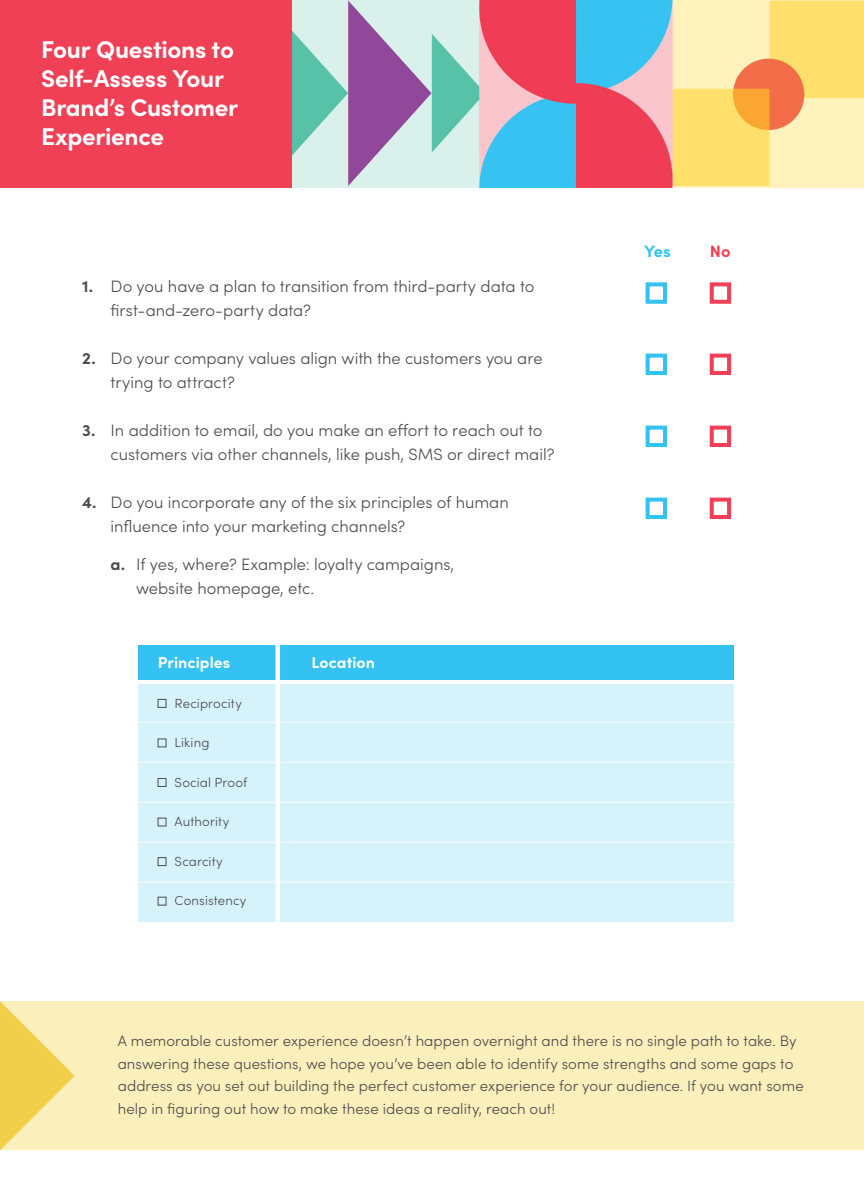
<style>
.page{position:relative;width:864px;height:1188px;background:#fff}
.page>*{position:absolute;margin:0;border:0;box-sizing:border-box;transform-origin:0 0}
.t1{font:700 24.3px/29.1px "Sofia Pro";letter-spacing:-.015em;color:#fff}
.t2{font:300 16.5px/24px "Sofia Pro";color:#4e4d4d}
.t3{font:700 16.5px "Sofia Pro";color:#33c2f2}
.t4{font:700 16.5px "Sofia Pro";color:#ef4056}
.t5{font:700 15.75px "Sofia Pro";letter-spacing:.005em;color:#fff}
.t6{font:300 15px/22.5px "Sofia Pro";letter-spacing:.005em;color:#4e4d4d}
.t7{font:300 13.2px "Sofia Pro";letter-spacing:.01em;color:#4e4d4d}
.s1{font-weight:700}
</style>
<div class="page">
<img style="left:292px;top:0;width:572px;height:187px">
<div style="left:0;top:0;width:292px;height:187px;background:#ef4056"></div>
<div style="left:1px;top:1001px;width:863px;height:149px;background:#fbefbb"></div>
<div style="left:646px;top:282px;width:21px;height:22px;border:4px solid #33c2f2"></div>
<div style="left:710px;top:282px;width:21px;height:22px;border:4px solid #ef4056"></div>
<div style="left:646px;top:354px;width:21px;height:21px;border:4px solid #33c2f2"></div>
<div style="left:710px;top:354px;width:21px;height:21px;border:4px solid #ef4056"></div>
<div style="left:646px;top:426px;width:21px;height:21px;border:4px solid #33c2f2"></div>
<div style="left:710px;top:426px;width:21px;height:21px;border:4px solid #ef4056"></div>
<div style="left:646px;top:498px;width:21px;height:21px;border:4px solid #33c2f2"></div>
<div style="left:710px;top:498px;width:21px;height:21px;border:4px solid #ef4056"></div>
<div style="left:139px;top:645px;width:595px;height:34px;background:#33c2f2"></div>
<div style="left:139px;top:684px;width:595px;height:237px;background:#d6f3fc"></div>
<div style="left:158px;top:699px;width:8px;height:9px;border:1px solid #4e4d4d"></div>
<div style="left:158px;top:778px;width:8px;height:9px;border:1px solid #4e4d4d"></div>
<div style="left:158px;top:857px;width:8px;height:9px;border:1px solid #4e4d4d"></div>
<div style="left:158px;top:897px;width:8px;height:8px;border:1px solid #4e4d4d"></div>
<hr style="left:135px;top:722px;width:606px;height:1px;background:#fff">
<hr style="left:135px;top:842px;width:606px;height:1px;background:#fff">
<hr style="left:135px;top:762px;width:606px;height:1px;background:#fff">
<hr style="left:135px;top:882px;width:606px;height:1px;background:#fff">
<hr style="left:135px;top:802px;width:606px;height:1px;background:#fff">
<hr style="left:276px;top:641px;width:4px;height:284px;background:#fff">
<svg style="left:0;top:1001px;width:75px;height:149px"></svg>
<h1 class="t1" style="left:41px;top:33px;width:199px">Four Questions to<br>Self-Assess Your<br>Brand’s Customer<br>Experience</h1>
<p class="t2" style="left:111px;top:273px;width:425px;text-indent:-28px"><span class="s1">1.</span> Do you have a plan to transition from third-party data to first-and-zero-party data?</p>
<p class="t2" style="left:111px;top:345px;width:434px;text-indent:-28px"><span class="s1">2.</span> Do your company values align with the customers you are trying to attract?</p>
<p class="t2" style="left:111px;top:417px;width:445px;text-indent:-28px"><span class="s1">3.</span> In addition to email, do you make an effort to reach out to customers via other channels, like push, SMS or direct mail?</p>
<p class="t2" style="left:111px;top:489px;width:400px;text-indent:-28px"><span class="s1">4.</span> Do you incorporate any of the six principles of human influence into your marketing channels?</p>
<p class="t2" style="left:136px;top:551px;width:320px;text-indent:-25px"><span class="s1">a.</span> If yes, where? Example: loyalty campaigns, website homepage, etc.</p>
<p class="t5" style="left:158px;top:650px;width:74px">Principles</p>
<p class="t7" style="left:175px;top:694px;width:69px">Reciprocity</p>
<p class="t7" style="left:175px;top:733px;width:36px">Liking</p>
<p class="t7" style="left:175px;top:773px;width:74px">Social Proof</p>
<p class="t7" style="left:175px;top:812px;width:56px">Authority</p>
<p class="t7" style="left:175px;top:852px;width:50px">Scarcity</p>
<p class="t7" style="left:175px;top:891px;width:73px">Consistency</p>
<p class="t5" style="left:312px;top:650px;width:65px">Location</p>
<p class="t3" style="left:644px;top:238px;width:28px">Yes</p>
<p class="t4" style="left:710px;top:238px;width:22px">No</p>
<p class="t6" style="left:118px;top:1029px;width:688px">A memorable customer experience doesn’t happen overnight and there is no single path to take. By answering these questions, we hope you’ve been able to identify some strengths and some gaps to address as you set out building the perfect customer experience for your audience. If you want some help in figuring out how to make these ideas a reality, reach out!</p>
</div>
